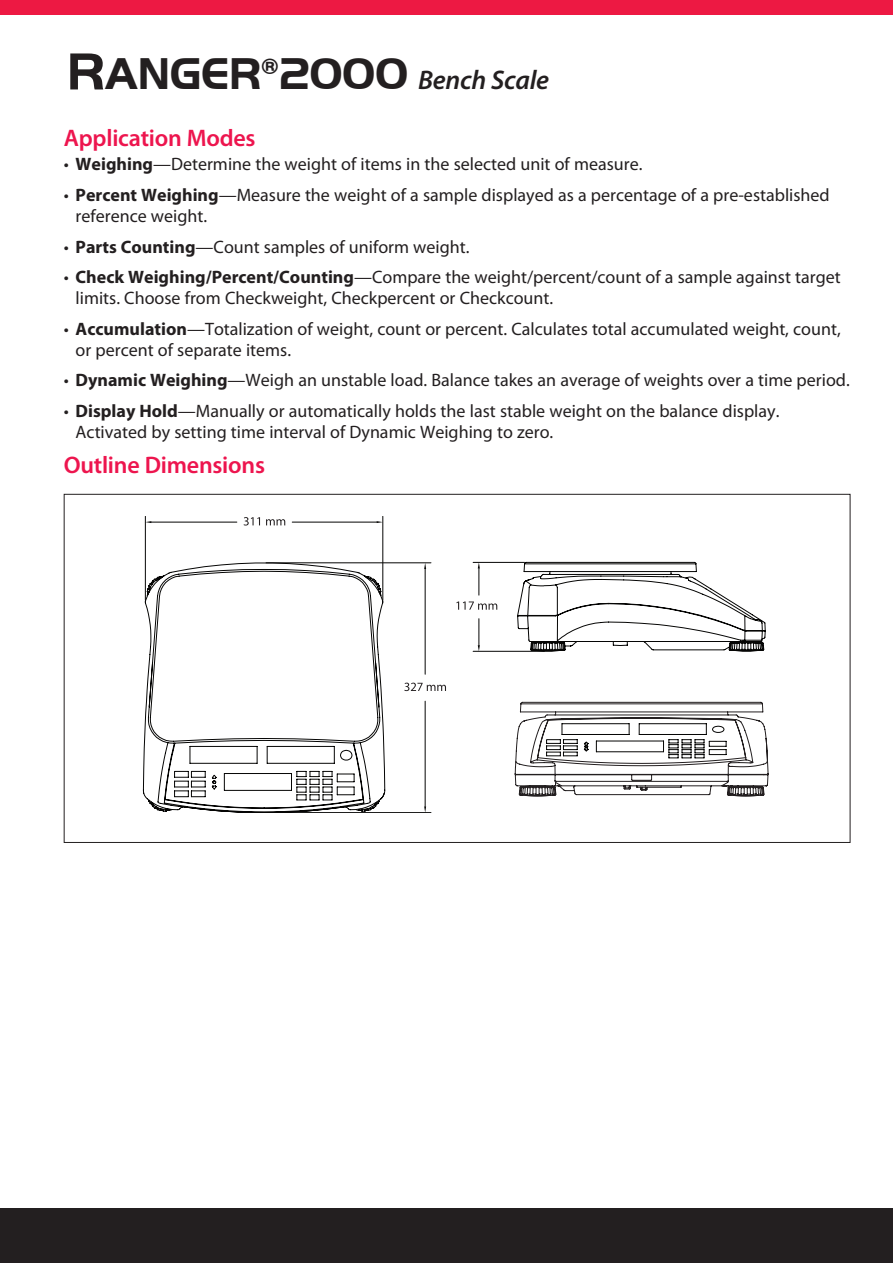
<style>
.page{position:relative;width:893px;height:1263px;background:#fff}
.page>*{position:absolute;margin:0;border:0;box-sizing:border-box;transform-origin:0 0}
.Interior_Product_Nam{font:italic 600 27px "Myriad Pro";letter-spacing:-.01em;color:#231f20}
.Interior_Paragraph_H{font:600 24px "Myriad Pro";letter-spacing:-.01em;color:#ed154e}
.t1{font:18px/21.6px "Myriad Pro";color:#231f20}
.s1{font-family:"Handel Got D";font-weight:700;font-style:normal;font-size:54px}
.s2{font-family:"Handel Got D";font-weight:700;font-style:normal;font-size:45.9px}
.s3{font-weight:700}
</style>
<div class="page">
<div style="left:0;top:0;width:893px;height:15px;background:#ed1943"></div>
<div style="left:0;top:1208px;width:893px;height:55px;background:#231f20"></div>
<svg style="left:525px;top:701px;width:243px;height:96px"></svg>
<svg style="left:517px;top:561px;width:249px;height:91px"></svg>
<hr style="left:473px;top:651px;width:71px;height:1px;background:#050504">
<svg style="left:143px;top:562px;width:382px;height:251px"></svg>
<svg style="left:174px;top:575px;width:208px;height:237px"></svg>
<hr style="left:266px;top:562px;width:165px;height:1px;background:#050504">
<hr style="left:266px;top:812px;width:165px;height:1px;background:#050504">
<hr style="left:425px;top:569px;width:1px;height:105px;background:#050504">
<hr style="left:425px;top:701px;width:1px;height:105px;background:#050504">
<svg style="left:424px;top:563px;width:2px;height:6px"></svg>
<svg style="left:424px;top:806px;width:2px;height:7px"></svg>
<hr style="left:145px;top:516px;width:1px;height:84px;background:#050504">
<hr style="left:383px;top:516px;width:1px;height:84px;background:#050504">
<hr style="left:151px;top:522px;width:86px;height:1px;background:#050504">
<hr style="left:292px;top:522px;width:85px;height:1px;background:#050504">
<svg style="left:145px;top:521px;width:6px;height:2px"></svg>
<svg style="left:377px;top:521px;width:6px;height:2px"></svg>
<svg style="left:244px;top:517px;width:16px;height:8px"></svg>
<svg style="left:266px;top:519px;width:19px;height:6px"></svg>
<svg style="left:456px;top:601px;width:41px;height:9px"></svg>
<svg style="left:404px;top:683px;width:42px;height:8px"></svg>
<p class="Interior_Product_Nam" style="left:67px;top:63px;width:484px"><span class="s1">R</span><span class="s2">ANGER</span><sup>®</sup><span class="s2">2000</span> Bench Scale</p>
<p class="Interior_Paragraph_H" style="left:64px;top:122px;width:193px">Application Modes</p>
<p class="t1" style="left:64px;top:153px;width:580px">• <span class="s3">Weighing</span>—Determine the weight of items in the selected unit of measure.</p>
<p class="t1" style="left:76px;top:184px;width:756px;text-indent:-12px">• <span class="s3">Percent Weighing</span>—Measure the weight of a sample displayed as a percentage of a pre-established reference weight.</p>
<p class="t1" style="left:64px;top:235px;width:407px">• <span class="s3">Parts Counting</span>—Count samples of uniform weight.</p>
<p class="t1" style="left:76px;top:266px;width:767px;text-indent:-12px">• <span class="s3">Check Weighing/Percent/Counting</span>—Compare the weight/percent/count of a sample against target limits. Choose from Checkweight, Checkpercent or Checkcount.</p>
<p class="t1" style="left:76px;top:317px;width:767px;text-indent:-12px">• <span class="s3">Accumulation</span>—Totalization of weight, count or percent. Calculates total accumulated weight, count, or percent of separate items.</p>
<p class="t1" style="left:64px;top:369px;width:787px">• <span class="s3">Dynamic Weighing</span>—Weigh an unstable load. Balance takes an average of weights over a time period.</p>
<p class="t1" style="left:76px;top:400px;width:705px;text-indent:-12px">• <span class="s3">Display Hold</span>—Manually or automatically holds the last stable weight on the balance display.<br>Activated by setting time interval of Dynamic Weighing to zero.</p>
<p class="Interior_Paragraph_H" style="left:64px;top:449px;width:203px">Outline Dimensions</p>
</div>
